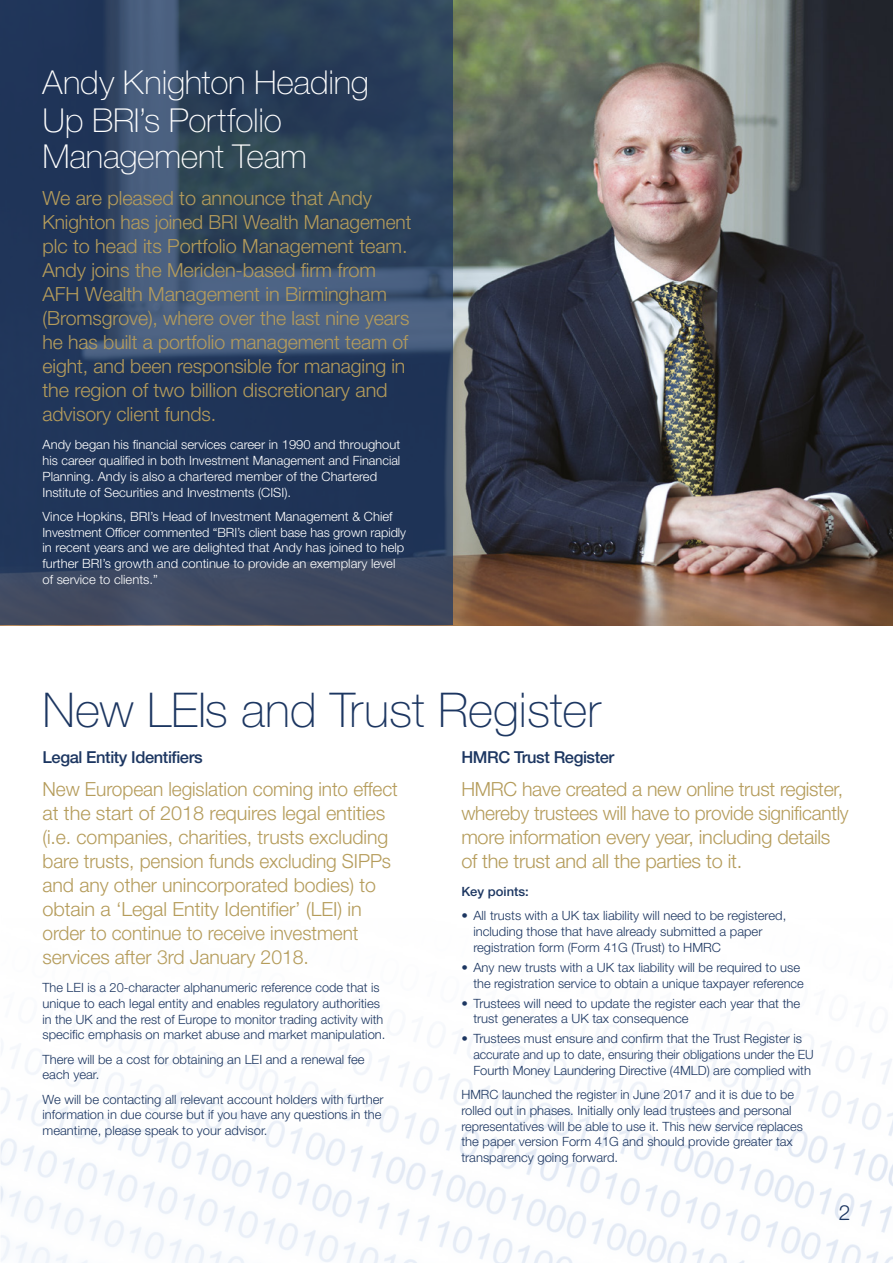
<style>
.page{position:relative;width:893px;height:1263px;background:#fff}
.page>*{position:absolute;margin:0;border:0;box-sizing:border-box;transform-origin:0 0}
.t1{font:100 48px "Helvetica Neue LT Std";color:#1c3661}
.t2{font:100 33px/36.8px "Helvetica Neue LT Std";letter-spacing:-.01em;color:#fff}
.t3{font:300 21px "Helvetica Neue LT Std";color:#1c3661}
.t4{font:300 19.5px/24px "Helvetica Neue LT Std";letter-spacing:-.005em;color:#b59c5b}
.t5{font:500 16.5px "Helvetica Neue LT Std";letter-spacing:-.025em;color:#1c3661}
.t6{font:300 12.75px/15.8px "Helvetica Neue LT Std";color:#1c3661}
.t7{font:300 12.75px/15.8px "Helvetica Neue LT Std";color:#fff}
.t8{font:500 12.75px "Helvetica Neue LT Std";color:#1c3661}
</style>
<div class="page">
<img style="left:1px;top:1031px;width:892px;height:232px">
<img style="left:453px;top:0;width:440px;height:625px">
<svg style="left:0;top:0;width:453px;height:625px;background:#2c405f"></svg>
<h2 class="t2" style="left:43px;top:64px;width:328px">Andy Knighton Heading<br>Up BRI’s Portfolio<br>Management Team</h2>
<p class="t4" style="left:43px;top:185px;width:370px">We are pleased to announce that Andy Knighton has joined BRI Wealth Management plc to head its Portfolio Management team.<br>Andy joins the Meriden-based firm from AFH Wealth Management in Birmingham (Bromsgrove), where over the last nine years he has built a portfolio management team of eight, and been responsible for managing in the region of two billion discretionary and advisory client funds.</p>
<p class="t7" style="left:43px;top:437px;width:359px">Andy began his financial services career in 1990 and throughout his career qualified in both Investment Management and Financial Planning. Andy is also a chartered member of the Chartered Institute of Securities and Investments (CISI).</p>
<p class="t7" style="left:43px;top:508px;width:365px">Vince Hopkins, BRI’s Head of Investment Management &amp; Chief Investment Officer commented “BRI’s client base has grown rapidly in recent years and we are delighted that Andy has joined to help further BRI’s growth and continue to provide an exemplary level of service to clients.”</p>
<h1 class="t1" style="left:43px;top:683px;width:560px">New LEIs and Trust Register</h1>
<p class="t5" style="left:43px;top:747px;width:162px">Legal Entity Identifiers</p>
<p class="t4" style="left:43px;top:776px;width:357px">New European legislation coming into effect at the start of 2018 requires legal entities (i.e. companies, charities, trusts excluding bare trusts, pension funds excluding SIPPs and any other unincorporated bodies) to obtain a ‘Legal Entity Identifier’ (LEI) in order to continue to receive investment services after 3rd January 2018.</p>
<p class="t6" style="left:43px;top:979px;width:344px">The LEI is a 20-character alphanumeric reference code that is unique to each legal entity and enables regulatory authorities in the UK and the rest of Europe to monitor trading activity with specific emphasis on market abuse and market manipulation.</p>
<p class="t6" style="left:43px;top:1051px;width:324px">There will be a cost for obtaining an LEI and a renewal fee each year.</p>
<p class="t6" style="left:43px;top:1091px;width:343px">We will be contacting all relevant account holders with further information in due course but if you have any questions in the meantime, please speak to your advisor.</p>
<p class="t5" style="left:461px;top:747px;width:155px">HMRC Trust Register</p>
<h3 class="t4" style="left:461px;top:776px;width:389px">HMRC have created a new online trust register, whereby trustees will have to provide significantly more information every year, including details of the trust and all the parties to it.</h3>
<p class="t8" style="left:461px;top:884px;width:69px">Key points:</p>
<p class="t6" style="left:473px;top:908px;width:314px;text-indent:-12px">• All trusts with a UK tax liability will need to be registered, including those that have already submitted a paper registration form (Form 41G (Trust) to HMRC</p>
<p class="t6" style="left:461px;top:959px;width:344px;text-align:right">• Any new trusts with a UK tax liability will be required to use the registration service to obtain a unique taxpayer reference</p>
<p class="t6" style="left:473px;top:995px;width:328px;text-indent:-12px">• Trustees will need to update the register each year that the trust generates a UK tax consequence</p>
<p class="t6" style="left:473px;top:1031px;width:342px;text-indent:-12px">• Trustees must ensure and confirm that the Trust Register is accurate and up to date, ensuring their obligations under the EU<br>Fourth Money Laundering Directive (4MLD) are complied with</p>
<p class="t6" style="left:461px;top:1086px;width:343px">HMRC launched the register in June 2017 and it is due to be rolled out in phases. Initially only lead trustees and personal representatives will be able to use it. This new service replaces the paper version Form 41G and should provide greater tax transparency going forward.</p>
<h3 class="t3" style="left:839px;top:1200px;width:13px">2</h3>
</div>
